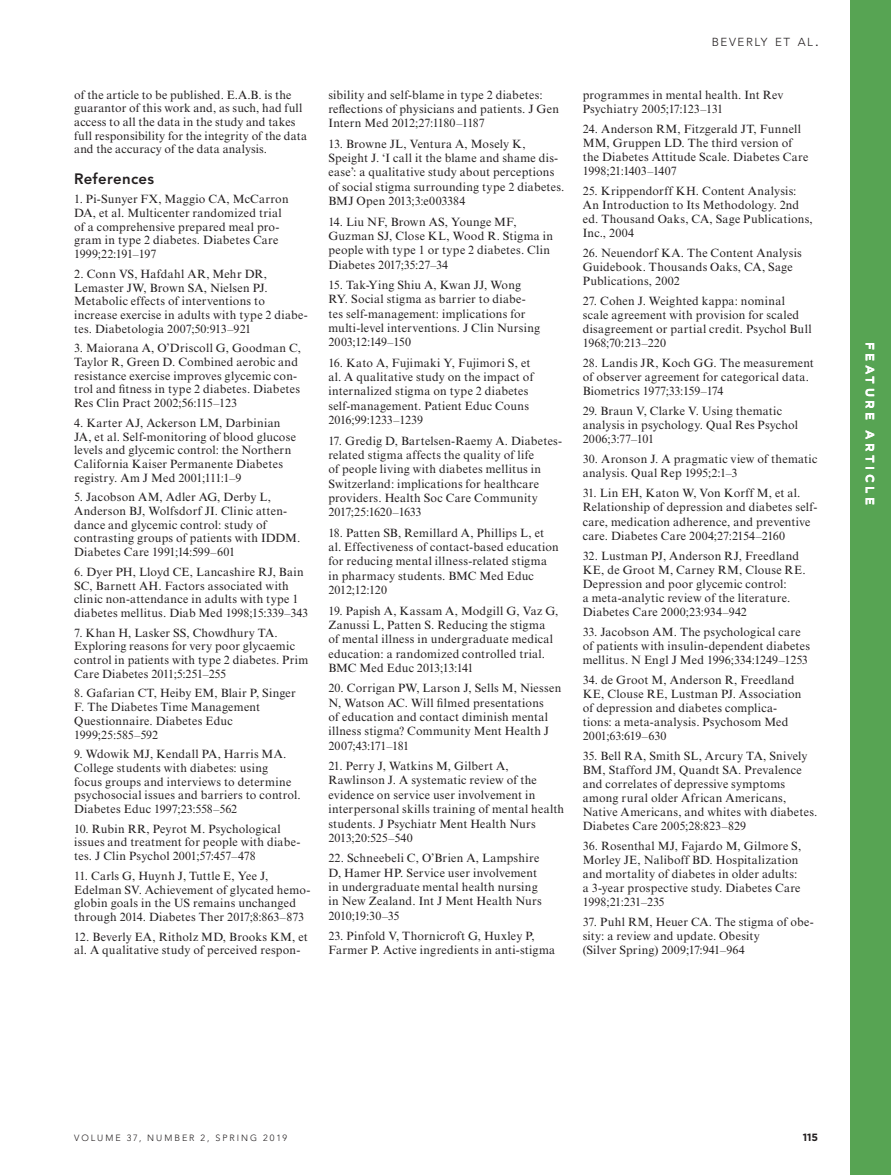
<style>
.page{position:relative;width:891px;height:1175px;background:#fff}
.page>*{position:absolute;margin:0;border:0;box-sizing:border-box;transform-origin:0 0}
.REF_HEAD_-_NO_RULE{font:800 15px "Avenir LT Std";letter-spacing:.02em;color:#231f20}
.REF_BODY{font:12px/14.4px "Times New Roman MT Std";letter-spacing:.02em;color:#231f20}
.t1{font:700 12px "Gotham";letter-spacing:.28em;color:#fff}
.t2{font:300 11.55px "Avenir LT Std";letter-spacing:.145em;color:#231f20}
.t3{font:700 10.5px "Gotham";color:#231f20}
.t4{font:300 9px "Avenir LT Std";letter-spacing:.215em;color:#231f20}
.s1{font-size:16.5px}
</style>
<div class="page">
<div style="left:850px;top:0;width:41px;height:1174px;background:#57a453"></div>
<p class="REF_BODY" style="left:74px;top:88px;width:234px;line-height:13.6px">of the article to be published. E.A.B. is the guarantor of this work and, as such, had full access to all the data in the study and takes full responsibility for the integrity of the data and the accuracy of the data analysis.</p>
<p class="REF_HEAD_-_NO_RULE" style="left:74px;top:169px;width:82px">References</p>
<p class="REF_BODY" style="left:74px;top:192px;width:216px;line-height:13.6px">1. Pi-Sunyer FX, Maggio CA, McCarron DA, et al. Multicenter randomized trial of a comprehensive prepared meal pro&shy;gram in type 2 diabetes. Diabetes Care 1999;22:191–197</p>
<p class="REF_BODY" style="left:74px;top:267px;width:235px;line-height:13.6px">2. Conn VS, Hafdahl AR, Mehr DR, Lemaster JW, Brown SA, Nielsen PJ.<br>Metabolic effects of interventions to increase exercise in adults with type 2 diabe&shy;tes. Diabetologia 2007;50:913–921</p>
<p class="REF_BODY" style="left:74px;top:341px;width:229px;line-height:13.6px">3. Maiorana A, O’Driscoll G, Goodman C, Taylor R, Green D. Combined aerobic and resistance exercise improves glycemic con&shy;trol and fitness in type 2 diabetes. Diabetes Res Clin Pract 2002;56:115–123</p>
<p class="REF_BODY" style="left:74px;top:416px;width:223px;line-height:13.6px">4. Karter AJ, Ackerson LM, Darbinian JA, et al. Self-monitoring of blood glucose levels and glycemic control: the Northern California Kaiser Permanente Diabetes registry. Am J Med 2001;111:1–9</p>
<p class="REF_BODY" style="left:74px;top:490px;width:228px;line-height:13.6px">5. Jacobson AM, Adler AG, Derby L, Anderson BJ, Wolfsdorf JI. Clinic atten&shy;dance and glycemic control: study of contrasting groups of patients with IDDM.<br>Diabetes Care 1991;14:599–601</p>
<p class="REF_BODY" style="left:74px;top:565px;width:236px;line-height:13.6px">6. Dyer PH, Lloyd CE, Lancashire RJ, Bain SC, Barnett AH. Factors associated with clinic non-attendance in adults with type 1 diabetes mellitus. Diab Med 1998;15:339–343</p>
<p class="REF_BODY" style="left:74px;top:626px;width:236px;line-height:13.6px">7. Khan H, Lasker SS, Chowdhury TA.<br>Exploring reasons for very poor glycaemic control in patients with type 2 diabetes. Prim Care Diabetes 2011;5:251–255</p>
<p class="REF_BODY" style="left:74px;top:686px;width:223px;line-height:13.6px">8. Gafarian CT, Heiby EM, Blair P, Singer<br>F. The Diabetes Time Management<br>Questionnaire. Diabetes Educ<br>1999;25:585–592</p>
<p class="REF_BODY" style="left:74px;top:747px;width:228px;line-height:13.6px">9. Wdowik MJ, Kendall PA, Harris MA.<br>College students with diabetes: using<br>focus groups and interviews to determine psychosocial issues and barriers to control.<br>Diabetes Educ 1997;23:558–562</p>
<p class="REF_BODY" style="left:74px;top:822px;width:228px;line-height:13.6px">10. Rubin RR, Peyrot M. Psychological issues and treatment for people with diabe&shy;tes. J Clin Psychol 2001;57:457–478</p>
<p class="REF_BODY" style="left:74px;top:869px;width:238px;line-height:13.6px">11. Carls G, Huynh J, Tuttle E, Yee J, Edelman SV. Achievement of glycated hemo&shy;globin goals in the US remains unchanged through 2014. Diabetes Ther 2017;8:863–873</p>
<p class="REF_BODY" style="left:74px;top:929px;width:235px;line-height:13.6px">12. Beverly EA, Ritholz MD, Brooks KM, et al. A qualitative study of perceived respon-</p>
<p class="REF_BODY" style="left:328px;top:87px;width:232px">sibility and self-blame in type 2 diabetes: reflections of physicians and patients. J Gen<br>Intern Med 2012;27:1180–1187</p>
<p class="REF_BODY" style="left:328px;top:136px;width:238px">13. Browne JL, Ventura A, Mosely K, Speight J. ‘I call it the blame and shame dis&shy;ease’: a qualitative study about perceptions of social stigma surrounding type 2 diabetes.<br>BMJ Open 2013;3:e003384</p>
<p class="REF_BODY" style="left:328px;top:214px;width:226px">14. Liu NF, Brown AS, Younge MF, Guzman SJ, Close KL, Wood R. Stigma in people with type 1 or type 2 diabetes. Clin Diabetes 2017;35:27–34</p>
<p class="REF_BODY" style="left:328px;top:278px;width:213px">15. Tak-Ying Shiu A, Kwan JJ, Wong RY. Social stigma as barrier to diabe&shy;tes self-management: implications for multi-level interventions. J Clin Nursing 2003;12:149–150</p>
<p class="REF_BODY" style="left:328px;top:355px;width:207px">16. Kato A, Fujimaki Y, Fujimori S, et al. A qualitative study on the impact of internalized stigma on type 2 diabetes self-management. Patient Educ Couns 2016;99:1233–1239</p>
<p class="REF_BODY" style="left:328px;top:433px;width:235px">17. Gredig D, Bartelsen-Raemy A. Diabetes&shy;related stigma affects the quality of life<br>of people living with diabetes mellitus in Switzerland: implications for healthcare providers. Health Soc Care Community 2017;25:1620–1633</p>
<p class="REF_BODY" style="left:328px;top:525px;width:232px">18. Patten SB, Remillard A, Phillips L, et al. Effectiveness of contact-based education for reducing mental illness-related stigma in pharmacy students. BMC Med Educ 2012;12:120</p>
<p class="REF_BODY" style="left:328px;top:603px;width:232px">19. Papish A, Kassam A, Modgill G, Vaz G, Zanussi L, Patten S. Reducing the stigma of mental illness in undergraduate medical education: a randomized controlled trial.<br>BMC Med Educ 2013;13:141</p>
<p class="REF_BODY" style="left:328px;top:681px;width:234px">20. Corrigan PW, Larson J, Sells M, Niessen N, Watson AC. Will filmed presentations<br>of education and contact diminish mental illness stigma? Community Ment Health J 2007;43:171–181</p>
<p class="REF_BODY" style="left:328px;top:759px;width:237px">21. Perry J, Watkins M, Gilbert A, Rawlinson J. A systematic review of the evidence on service user involvement in interpersonal skills training of mental health students. J Psychiatr Ment Health Nurs 2013;20:525–540</p>
<p class="REF_BODY" style="left:328px;top:851px;width:215px">22. Schneebeli C, O’Brien A, Lampshire D, Hamer HP. Service user involvement in undergraduate mental health nursing in New Zealand. Int J Ment Health Nurs 2010;19:30–35</p>
<p class="REF_BODY" style="left:328px;top:928px;width:228px">23. Pinfold V, Thornicroft G, Huxley P,<br>Farmer P. Active ingredients in anti-stigma</p>
<p class="t2" style="left:712px;top:35px;width:109px">BEVERLY ET AL<span class="s1">.</span></p>
<p class="REF_BODY" style="left:583px;top:88px;width:202px">programmes in mental health. Int Rev<br>Psychiatry 2005;17:123–131</p>
<p class="REF_BODY" style="left:583px;top:122px;width:227px">24. Anderson RM, Fitzgerald JT, Funnell MM, Gruppen LD. The third version of the Diabetes Attitude Scale. Diabetes Care 1998;21:1403–1407</p>
<p class="REF_BODY" style="left:583px;top:184px;width:232px">25. Krippendorff KH. Content Analysis:<br>An Introduction to Its Methodology. 2nd ed. Thousand Oaks, CA, Sage Publications, Inc., 2004</p>
<p class="REF_BODY" style="left:583px;top:246px;width:221px">26. Neuendorf KA. The Content Analysis<br>Guidebook. Thousands Oaks, CA, Sage<br>Publications, 2002</p>
<p class="REF_BODY" style="left:583px;top:294px;width:230px">27. Cohen J. Weighted kappa: nominal scale agreement with provision for scaled disagreement or partial credit. Psychol Bull 1968;70:213–220</p>
<p class="REF_BODY" style="left:583px;top:356px;width:233px">28. Landis JR, Koch GG. The measurement of observer agreement for categorical data.<br>Biometrics 1977;33:159–174</p>
<p class="REF_BODY" style="left:583px;top:404px;width:217px">29. Braun V, Clarke V. Using thematic analysis in psychology. Qual Res Psychol<br>2006;3:77–101</p>
<p class="REF_BODY" style="left:583px;top:452px;width:236px">30. Aronson J. A pragmatic view of thematic analysis. Qual Rep 1995;2:1–3</p>
<p class="REF_BODY" style="left:583px;top:486px;width:236px">31. Lin EH, Katon W, Von Korff M, et al.<br>Relationship of depression and diabetes self&shy;care, medication adherence, and preventive care. Diabetes Care 2004;27:2154–2160</p>
<p class="REF_BODY" style="left:583px;top:548px;width:224px">32. Lustman PJ, Anderson RJ, Freedland KE, de Groot M, Carney RM, Clouse RE.<br>Depression and poor glycemic control:<br>a meta-analytic review of the literature.<br>Diabetes Care 2000;23:934–942</p>
<p class="REF_BODY" style="left:583px;top:624px;width:229px">33. Jacobson AM. The psychological care of patients with insulin-dependent diabetes mellitus. N Engl J Med 1996;334:1249–1253</p>
<p class="REF_BODY" style="left:583px;top:672px;width:220px">34. de Groot M, Anderson R, Freedland KE, Clouse RE, Lustman PJ. Association of depression and diabetes complica&shy;tions: a meta-analysis. Psychosom Med 2001;63:619–630</p>
<p class="REF_BODY" style="left:583px;top:749px;width:236px">35. Bell RA, Smith SL, Arcury TA, Snively BM, Stafford JM, Quandt SA. Prevalence and correlates of depressive symptoms among rural older African Americans, Native Americans, and whites with diabetes.<br>Diabetes Care 2005;28:823–829</p>
<p class="REF_BODY" style="left:583px;top:839px;width:220px">36. Rosenthal MJ, Fajardo M, Gilmore S, Morley JE, Naliboff BD. Hospitalization and mortality of diabetes in older adults: a 3-year prospective study. Diabetes Care 1998;21:231–235</p>
<p class="REF_BODY" style="left:583px;top:915px;width:233px">37. Puhl RM, Heuer CA. The stigma of obe&shy;sity: a review and update. Obesity<br>(Silver Spring) 2009;17:941–964</p>
<p class="t1" style="left:878px;top:342px;width:164px;rotate:90deg">FEATURE ARTICLE</p>
<p class="t4" style="left:74px;top:1132px;width:215px">VOLUME 37, NUMBER 2, SPRING 2019</p>
<p class="t3" style="left:803px;top:1130px;width:17px">115</p>
</div>
